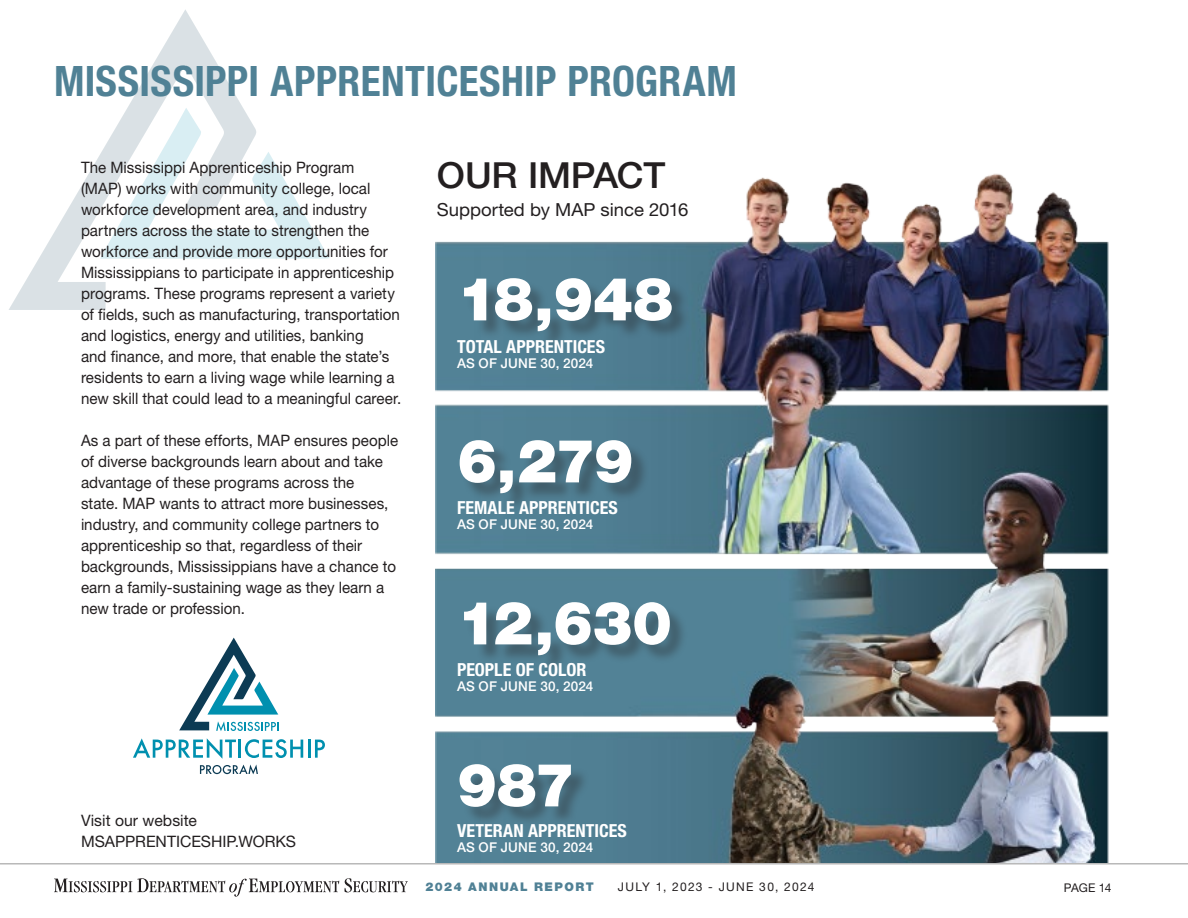
<style>
.page{position:relative;width:1188px;height:918px;background:#fff}
.page>*{position:absolute;margin:0;border:0;box-sizing:border-box;transform-origin:0 0}
.Bodycopy_Throughout{font:900 60px "Helvetica Neue LT Std";letter-spacing:-.02em;color:#fff}
.MainSectionHeadings{font:700 condensed 42px "Helvetica Neue LT Std";letter-spacing:.01em;color:#508195}
.SubSubs{font:500 36px "Helvetica Neue LT Std";letter-spacing:-.005em;color:#231f20}
.Bodycopy_Throughout-2{font:700 condensed 18px "Helvetica Neue LT Std";color:#fff}
.SubSubs-2{font:18px "Helvetica Neue LT Std";color:#231f20}
.Bodycopy_Throughout-3{font:15.75px/21px "Helvetica Neue LT Std";color:#231f20;scale:.96 1}
.Bodycopy_Throughout-4{font:15.75px/21px "Helvetica Neue LT Std";color:#231f20}
.Bodycopy_Throughout-5{font:500 13.5px "Helvetica Neue LT Std";letter-spacing:.01em;color:#fff}
.t1{font:12px "Helvetica Neue LT Std";letter-spacing:.1em;color:#231f20}
.t2{font:900 12px "Helvetica Neue LT Std";letter-spacing:.125em;color:#508195}
</style>
<div class="page">
<img style="left:436px;top:173px;width:673px;height:690px">
<svg style="left:257px;top:152px;width:72px;height:107px"></svg>
<svg style="left:9px;top:9px;width:248px;height:301px"></svg>
<svg style="left:133px;top:738px;width:192px;height:36px"></svg>
<svg style="left:179px;top:638px;width:100px;height:93px"></svg>
<div style="left:467px;top:281px;width:223px;height:68px;background:#231f20;opacity:.35"></div>
<div style="left:462px;top:443px;width:188px;height:68px;background:#231f20;opacity:.35"></div>
<div style="left:462px;top:767px;width:128px;height:59px;background:#231f20;opacity:.35"></div>
<div style="left:467px;top:605px;width:222px;height:68px;background:#231f20;opacity:.35"></div>
<svg style="left:54px;top:878px;width:285px;height:19px"></svg>
<svg style="left:345px;top:878px;width:63px;height:14px"></svg>
<hr style="left:0;top:863px;width:1188px;height:1px;background:#969696">
<p class="MainSectionHeadings" style="left:54px;top:56px;width:685px">MISSISSIPPI APPRENTICESHIP PROGRAM</p>
<p class="Bodycopy_Throughout-3" style="left:81px;top:157px;width:335px">The Mississippi Apprenticeship Program<br>(MAP) works with community college, local workforce development area, and industry partners across the state to strengthen the workforce and provide more opportunities for Mississippians to participate in apprenticeship programs. These programs represent a variety of fields, such as manufacturing, transportation and logistics, energy and utilities, banking<br>and finance, and more, that enable the state’s residents to earn a living wage while learning a new skill that could lead to a meaningful career.</p>
<p class="Bodycopy_Throughout-3" style="left:81px;top:429px;width:332px">As a part of these efforts, MAP ensures people of diverse backgrounds learn about and take advantage of these programs across the<br>state. MAP wants to attract more businesses, industry, and community college partners to apprenticeship so that, regardless of their backgrounds, Mississippians have a chance to earn a family-sustaining wage as they learn a new trade or profession.</p>
<p class="SubSubs" style="left:437px;top:153px;width:230px">OUR IMPACT</p>
<p class="SubSubs-2" style="left:437px;top:198px;width:253px">Supported by MAP since 2016</p>
<p class="Bodycopy_Throughout" style="left:457px;top:263px;width:218px">18,948</p>
<p class="Bodycopy_Throughout-2" style="left:457px;top:335px;width:150px">TOTAL APPRENTICES</p>
<p class="Bodycopy_Throughout-5" style="left:457px;top:355px;width:138px">AS OF JUNE 30, 2024</p>
<p class="Bodycopy_Throughout" style="left:457px;top:425px;width:178px">6,279</p>
<p class="Bodycopy_Throughout-2" style="left:457px;top:497px;width:162px">FEMALE APPRENTICES</p>
<p class="Bodycopy_Throughout-5" style="left:457px;top:516px;width:138px">AS OF JUNE 30, 2024</p>
<p class="Bodycopy_Throughout" style="left:457px;top:587px;width:217px">12,630</p>
<p class="Bodycopy_Throughout-2" style="left:457px;top:658px;width:131px">PEOPLE OF COLOR</p>
<p class="Bodycopy_Throughout-5" style="left:457px;top:678px;width:138px">AS OF JUNE 30, 2024</p>
<p class="Bodycopy_Throughout-4" style="left:81px;top:810px;width:216px">Visit our website<br>MSAPPRENTICESHIP.WORKS</p>
<p class="Bodycopy_Throughout" style="left:457px;top:749px;width:119px">987</p>
<p class="Bodycopy_Throughout-2" style="left:457px;top:820px;width:171px">VETERAN APPRENTICES</p>
<p class="Bodycopy_Throughout-5" style="left:457px;top:839px;width:138px">AS OF JUNE 30, 2024</p>
<p class="t2" style="left:426px;top:879px;width:170px">2024 ANNUAL REPORT</p>
<p class="t1" style="left:618px;top:879px;width:198px">JULY 1, 2023 - JUNE 30, 2024</p>
<p class="t1" style="left:1064px;top:880px;width:49px">PAGE 14</p>
</div>
